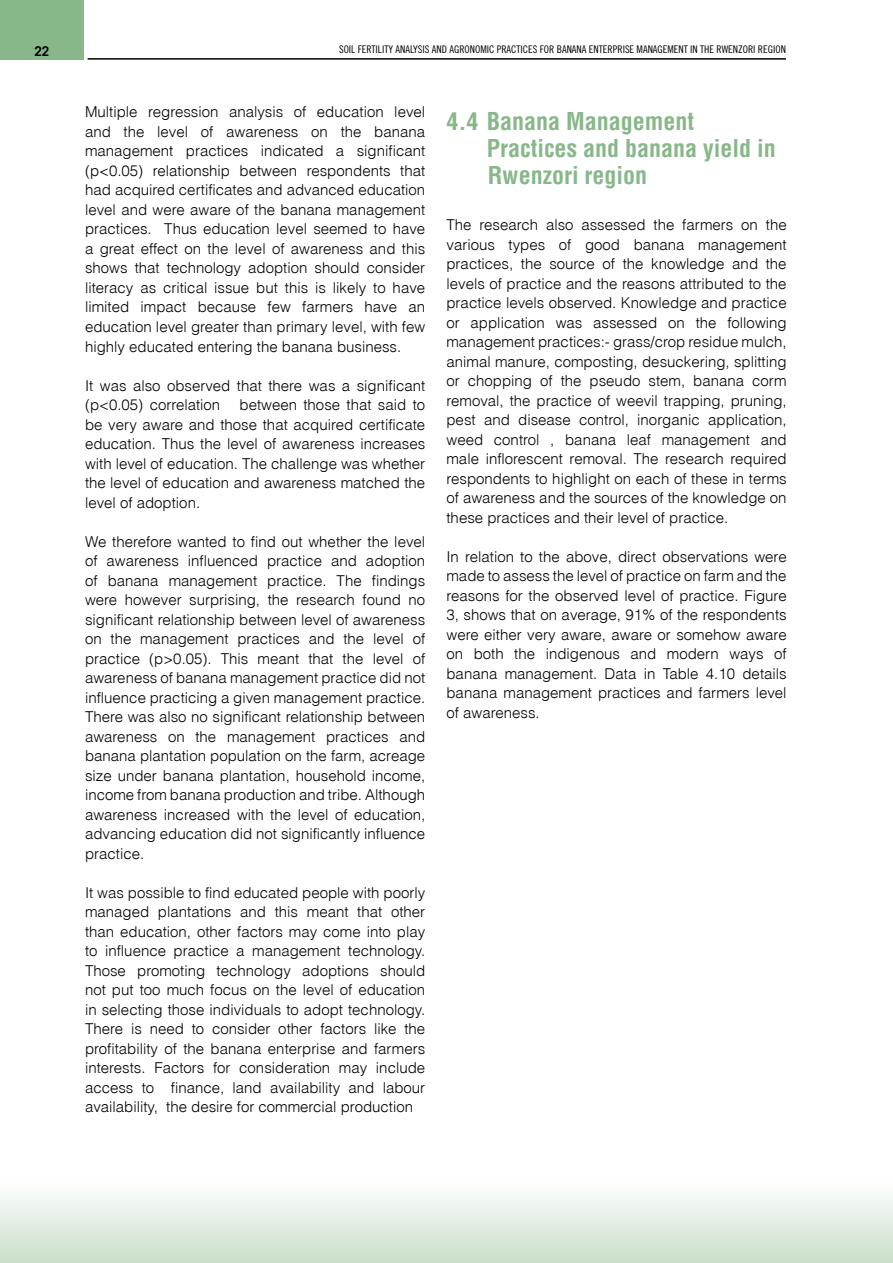
<style>
.page{position:relative;width:893px;height:1263px;background:#fff}
.page>*{position:absolute;margin:0;border:0;box-sizing:border-box;transform-origin:0 0}
.t1{font:24px/27px "Switzerland Condensed";color:#88b789}
.t2{font:15px/19.5px "Switzerland Light Plain";color:#000;text-align:justify}
.t3{font:700 13.5px "Trade Gothic";color:#000}
.t4{font:10.5px "Trade Gothic Cond Eighteen";color:#000}
</style>
<div class="page">
<div style="left:0;top:0;width:84px;height:60px;background:#88b789"></div>
<div style="left:1px;top:1165px;width:891px;height:97px;background:linear-gradient(to bottom,#fff,#cadfcb)"></div>
<svg style="left:892px;top:1196px;width:1px;height:66px"></svg>
<hr style="left:88px;top:58px;width:698px;height:2px;background:#000">
<p class="t3" style="left:34px;top:43px;width:17px">22</p>
<p class="t4" style="left:339px;top:43px;width:448px">SOIL FERTILITY ANALYSIS AND AGRONOMIC PRACTICES FOR BANANA ENTERPRISE MANAGEMENT IN THE RWENZORI REGION</p>
<p class="t2" style="left:85px;top:102px;width:342px">Multiple regression analysis of education level and the level of awareness on the banana management practices indicated a significant (p&lt;0.05) relationship between respondents that had acquired certificates and advanced education level and were aware of the banana management practices. Thus education level seemed to have a great effect on the level of awareness and this shows that technology adoption should consider literacy as critical issue but this is likely to have limited impact because few farmers have an education level greater than primary level, with few highly educated entering the banana business.</p>
<p class="t2" style="left:85px;top:375px;width:342px">It was also observed that there was a significant (p&lt;0.05) correlation</p>
<p class="t2" style="left:85px;top:394px;width:342px;text-indent:154px">between those that said to be very aware and those that acquired certificate education. Thus the level of awareness increases with level of education. The challenge was whether the level of education and awareness matched the level of adoption.</p>
<p class="t2" style="left:85px;top:531px;width:342px">We therefore wanted to find out whether the level of awareness influenced practice and adoption of banana management practice. The findings were however surprising, the research found no significant relationship between level of awareness on the management practices and the level of practice (p&gt;0.05). This meant that the level of awareness of banana management practice did not influence practicing a given management practice.<br>There was also no significant relationship between awareness on the management practices and banana plantation population on the farm, acreage size under banana plantation, household income, income from banana production and tribe. Although awareness increased with the level of education, advancing education did not significantly influence practice.</p>
<p class="t2" style="left:85px;top:882px;width:342px">It was possible to find educated people with poorly managed plantations and this meant that other than education, other factors may come into play to influence practice a management technology.<br>Those promoting technology adoptions should not put too much focus on the level of education in selecting those individuals to adopt technology.<br>There is need to consider other factors like the profitability of the banana enterprise and farmers interests. Factors for consideration may include access to finance, land availability and labour availability, the desire for commercial production</p>
<h1 class="t1" style="left:487px;top:107px;width:291px;text-indent:-40px">4.4 Banana Management<br>Practices and banana yield in<br>Rwenzori region</h1>
<p class="t2" style="left:446px;top:215px;width:342px">The research also assessed the farmers on the various types of good banana management practices, the source of the knowledge and the levels of practice and the reasons attributed to the practice levels observed. Knowledge and practice or application was assessed on the following management practices:- grass/crop residue mulch, animal manure, composting, desuckering, splitting or chopping of the pseudo stem, banana corm removal, the practice of weevil trapping, pruning, pest and disease control, inorganic application, weed control , banana leaf management and male inflorescent removal. The research required respondents to highlight on each of these in terms of awareness and the sources of the knowledge on these practices and their level of practice.</p>
<p class="t2" style="left:446px;top:546px;width:342px">In relation to the above, direct observations were made to assess the level of practice on farm and the reasons for the observed level of practice. Figure 3, shows that on average, 91% of the respondents were either very aware, aware or somehow aware on both the indigenous and modern ways of banana management. Data in Table 4.10 details banana management practices and farmers level of awareness.</p>
</div>
